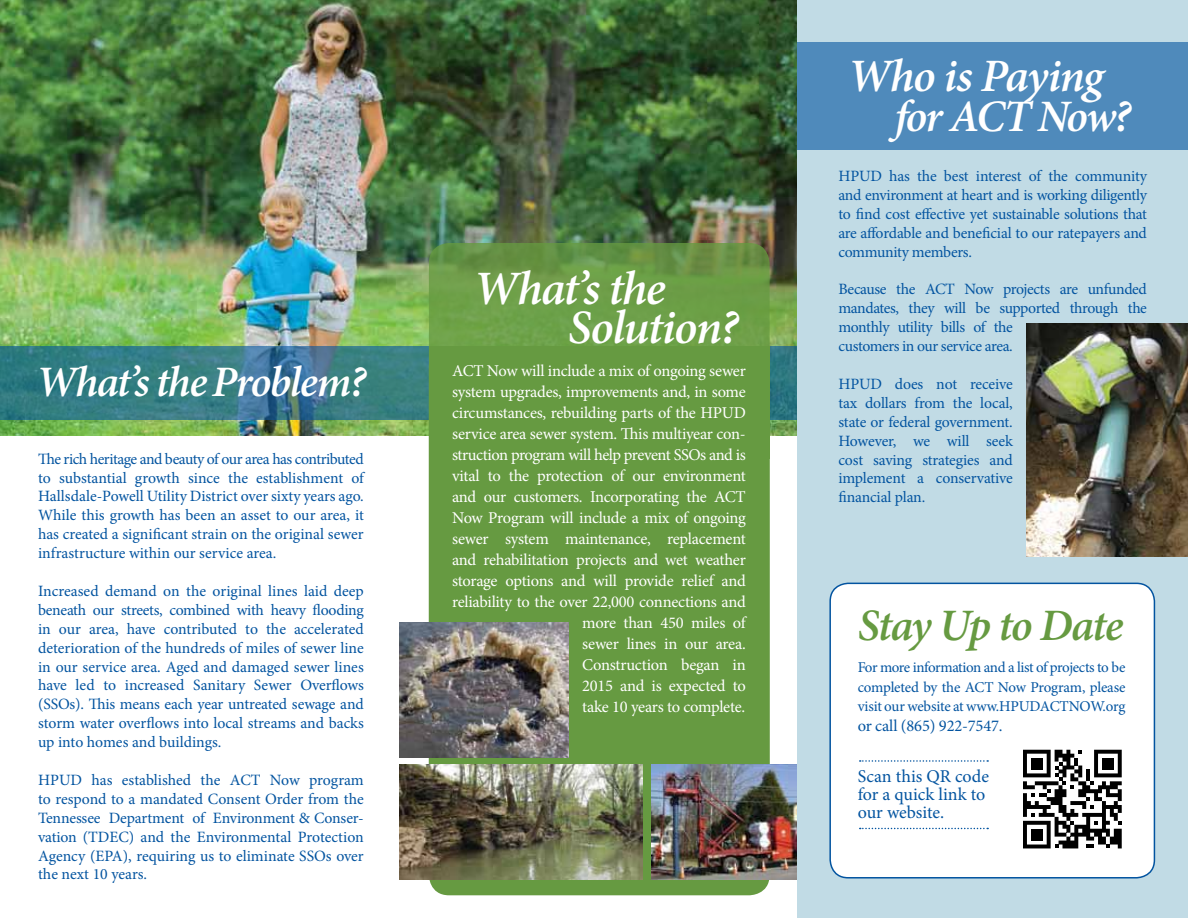
<style>
.page{position:relative;width:1188px;height:918px;background:#fff}
.page>*{position:absolute;margin:0;border:0;box-sizing:border-box;transform-origin:0 0}
.t1{font:italic 600 48px/39px "Minion Pro";letter-spacing:-.03em;color:#fff}
.t2{font:italic 600 46.5px "Minion Pro";letter-spacing:-.03em;color:#fff}
.t3{font:italic 600 45px "Minion Pro";letter-spacing:-.04em;color:#669a41}
.t4{font:italic 600 45px "Minion Pro";letter-spacing:-.05em;color:#fff}
.t5{font:italic 600 43.5px "Minion Pro";letter-spacing:-.035em;color:#fff}
.t6{font:18px/18px "Minion Pro";color:#0354a0}
.t7{font:16.5px/21px "Minion Pro";letter-spacing:-.02em;color:#fff;text-align:right}
.t8{font:16.5px "Minion Pro";letter-spacing:-.01em;color:#0354a0}
.t9{font:15.75px/18.9px "Minion Pro";letter-spacing:-.015em;color:#0354a0;text-align:justify}
.t10{font:15px/19.5px "Minion Pro";letter-spacing:-.015em;color:#0354a0;text-align:justify}
</style>
<div class="page">
<div style="left:797px;top:0;width:391px;height:918px;background:#c1dbe5"></div>
<div style="left:830px;top:583px;width:324px;height:295px;background:#fff;border-radius:18px"></div>
<div style="left:829px;top:583px;width:326px;height:296px;border:2px solid #0354a0;border-radius:18px"></div>
<img style="left:0;top:0;width:797px;height:435px">
<svg style="left:0;top:346px;width:797px;height:74px;background:#377b86"></svg>
<svg style="left:429px;top:243px;width:341px;height:621px;background:#6b9b47"></svg>
<div style="left:429px;top:346px;width:341px;height:549px;background:#669a41;border-radius:20px"></div>
<img style="left:399px;top:622px;width:170px;height:136px">
<svg style="left:1023px;top:750px;width:99px;height:98px"></svg>
<svg style="left:860px;top:760px;width:128px;height:2px"></svg>
<svg style="left:860px;top:828px;width:128px;height:1px"></svg>
<img style="left:1026px;top:323px;width:162px;height:233px">
<div style="left:797px;top:43px;width:391px;height:107px;background:#4f8abb"></div>
<img style="left:651px;top:765px;width:146px;height:115px">
<img style="left:399px;top:765px;width:244px;height:115px">
<div style="left:429px;top:346px;width:341px;height:113px;background:#669a41"></div>
<h3 class="t5" style="left:36px;top:351px;width:332px">What’s the Problem?</h3>
<p class="t9" style="left:38px;top:449px;width:327px">The rich heritage and beauty of our area has contributed to substantial growth since the establishment of Hallsdale-Powell Utility District over sixty years ago.<br>While this growth has been an asset to our area, it has created a significant strain on the original sewer infrastructure within our service area.</p>
<p class="t9" style="left:38px;top:582px;width:327px">Increased demand on the original lines laid deep beneath our streets, combined with heavy flooding in our area, have contributed to the accelerated deterioration of the hundreds of miles of sewer line in our service area. Aged and damaged sewer lines have led to increased Sanitary Sewer Overflows (SSOs). This means each year untreated sewage and storm water overflows into local streams and backs up into homes and buildings.</p>
<p class="t9" style="left:38px;top:771px;width:327px">HPUD has established the ACT Now program to respond to a mandated Consent Order from the Tennessee Department of Environment &amp; Conser&shy;vation (TDEC) and the Environmental Protection Agency (EPA), requiring us to eliminate SSOs over the next 10 years.</p>
<h1 class="t1" style="left:568px;top:269px;width:172px;text-indent:-95px">What’s the<br>Solution?</h1>
<p class="t7" style="left:452px;top:360px;width:295px">ACT Now will include a mix of ongoing sewer system upgrades, improvements and, in some circumstances, rebuilding parts of the HPUD service area sewer system. This multiyear con&shy;struction program will help prevent SSOs and is vital to the protection of our environment and our customers. Incorporating the ACT Now Program will include a mix of ongoing sewer system maintenance, replacement and rehabilitation projects and wet weather storage options and will provide relief and reliability to the over 22,000 connections and more than 450 miles of<br>sewer lines in our area.<br>Construction began in<br>2015 and is expected to<br>take 10 years to complete.</p>
<h2 class="t2" style="left:847px;top:43px;width:258px">Who is Paying</h2>
<h3 class="t4" style="left:895px;top:85px;width:238px">for ACT Now?</h3>
<p class="t9" style="left:838px;top:167px;width:310px">HPUD has the best interest of the community and environment at heart and is working diligently to find cost effective yet sustainable solutions that are affordable and beneficial to our ratepayers and community members.</p>
<p class="t9" style="left:838px;top:280px;width:310px;text-align:left">Because the ACT Now projects are unfunded mandates, they will be supported through the monthly utility bills of the<br>customers in our service area.</p>
<p class="t9" style="left:838px;top:375px;width:176px">HPUD does not receive tax dollars from the local, state or federal government.<br>However, we will seek cost saving strategies and implement a conservative financial plan.</p>
<h3 class="t3" style="left:858px;top:594px;width:267px">Stay Up to Date</h3>
<p class="t10" style="left:858px;top:658px;width:269px">For more information and a list of projects to be completed by the ACT Now Program, please visit our website at www.HPUDACTNOW.org</p>
<p class="t8" style="left:858px;top:715px;width:146px">or call (865) 922-7547.</p>
<p class="t6" style="left:858px;top:767px;width:133px">Scan this QR code for a quick link to our website.</p>
</div>
